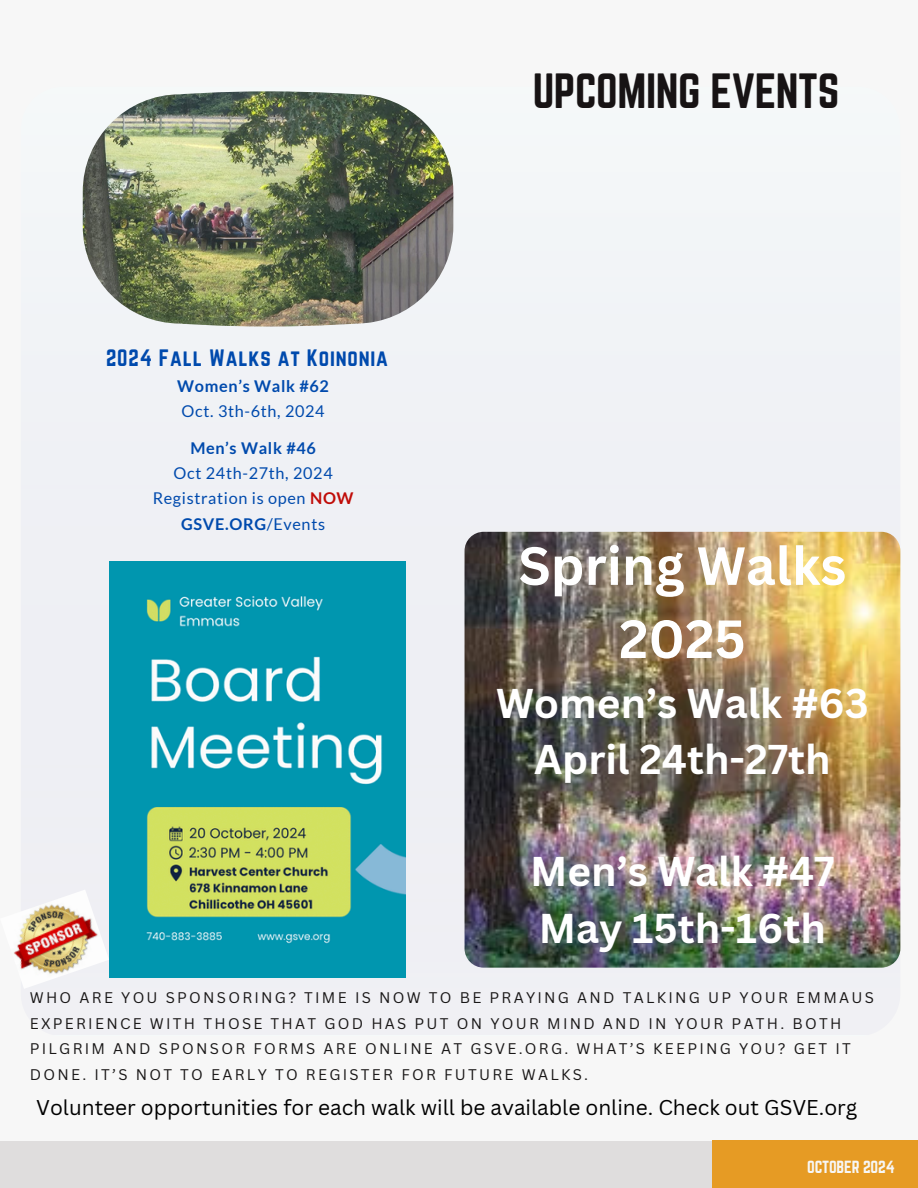
<style>
.page{position:relative;width:918px;height:1188px;background:#f7f7f7}
.page>*{position:absolute;margin:0;border:0;box-sizing:border-box;transform-origin:0 0}
.t1{font:700 52.5px/73.2px "Canva Sans";color:#fff;text-align:center}
.t2{font:43.2px "Norwester";letter-spacing:-.01em;color:#171314}
.t3{font:700 40.5px/56.2px "Canva Sans";color:#fff;text-align:center}
.t4{font:20.85px "Canva Sans";color:#000}
.t5{font:20.85px "Norwester";letter-spacing:.04em;color:#004aad}
.t6{font:16.2px/25.2px "Lato";letter-spacing:.04em;color:#004aad}
.t7{font:700 16.2px "Lato";letter-spacing:.04em;color:#004aad}
.t8{font:15.3px "Norwester";letter-spacing:-.01em;color:#f7f7f6}
.t9{font:15px/25.8px "Canva Sans";letter-spacing:.15em;color:#191717}
.s1{font-weight:700}
.s2{font-weight:700;color:#c00c08}
.s3{font-weight:400}
</style>
<div class="page">
<div style="left:0;top:1141px;width:715px;height:47px;background:#dfdddd"></div>
<div style="left:712px;top:1140px;width:206px;height:48px;background:#e69b24"></div>
<img style="left:14px;top:904px;width:84px;height:70px">
<img style="left:83px;top:91px;width:370px;height:235px">
<img style="left:109px;top:562px;width:296px;height:416px">
<img style="left:465px;top:532px;width:435px;height:436px;border-radius:19px">
<p class="t5" style="left:106px;top:345px;width:284px">2024 Fall Walks at Koinonia</p>
<p class="t6" style="left:177px;top:373px;width:153px"><span class="s1">Women’s Walk #62<br></span>Oct. 3th-6th, 2024</p>
<h2 class="t6" style="left:153px;top:435px;width:202px;text-align:center"><span class="s1">Men’s Walk #46<br></span>Oct 24th-27th, 2024<br>Registration is open <span class="s2">NOW</span></h2>
<h2 class="t7" style="left:181px;top:514px;width:145px">GSVE.ORG<span class="s3">/Events</span></h2>
<p class="t2" style="left:533px;top:65px;width:308px">UPCOMING EVENTS</p>
<p class="t1" style="left:519px;top:528px;width:329px">Spring Walks<br>2025</p>
<p class="t3" style="left:496px;top:674px;width:374px">Women’s Walk #63<br>April 24th-27th</p>
<h4 class="t3" style="left:530px;top:843px;width:306px;text-align:left">Men’s Walk #47<br>May 15th-16th</h4>
<p class="t9" style="left:30px;top:984px;width:846px">WHO ARE YOU SPONSORING? TIME IS NOW TO BE PRAYING AND TALKING UP YOUR EMMAUS EXPERIENCE WITH THOSE THAT GOD HAS PUT ON YOUR MIND AND IN YOUR PATH. BOTH PILGRIM AND SPONSOR FORMS ARE ONLINE AT GSVE.ORG. WHAT’S KEEPING YOU? GET IT DONE. IT’S NOT TO EARLY TO REGISTER FOR FUTURE WALKS.</p>
<p class="t4" style="left:36px;top:1093px;width:823px">Volunteer opportunities for each walk will be available online. Check out GSVE.org</p>
<p class="t8" style="left:807px;top:1158px;width:89px">OCTOBER 2024</p>
</div>
